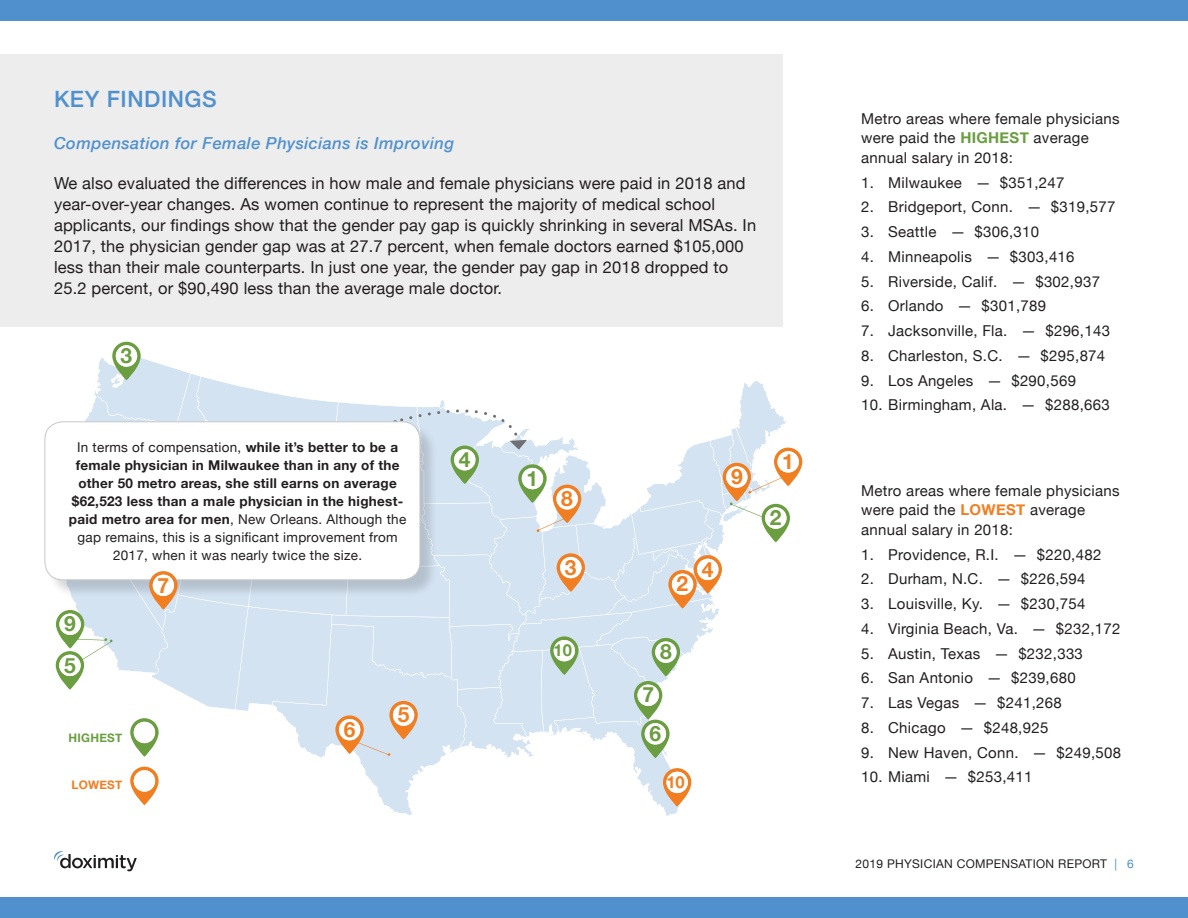
<style>
.page{position:relative;width:1188px;height:918px;background:#fff}
.page>*{position:absolute;margin:0;border:0;box-sizing:border-box;transform-origin:0 0}
.t1{font:500 22.5px "Helvetica Neue";letter-spacing:.025em;color:#5091cd}
.t2{font:700 21px "Helvetica Neue";color:#f17e21}
.t3{font:700 21px "Helvetica Neue";color:#6b9d41}
.t4{font:16.5px/21px "Helvetica Neue";letter-spacing:.01em;color:#221e1f}
.t5{font:italic 500 16.5px "Helvetica Neue";letter-spacing:.025em;color:#5091cd}
.t6{font:700 16.5px "Helvetica Neue";color:#f17e21}
.t7{font:700 16.5px "Helvetica Neue";color:#6b9d41}
.t8{font:15px/19.5px "Helvetica Neue";letter-spacing:.02em;color:#221e1f}
.t9{font:700 13.5px/18px "Helvetica Neue";letter-spacing:.02em;color:#221e1f;text-align:center}
.t10{font:12px "Helvetica Neue";letter-spacing:.025em;color:#221e1f}
.t11{font:700 11.7px "Helvetica Neue";letter-spacing:.02em;color:#6b9d41}
.t12{font:700 11.7px "Helvetica Neue";letter-spacing:.02em;color:#f17e21}
.s1{font-weight:400}
.s2{font-weight:700;color:#6b9d41}
.s3{font-weight:700;color:#f17e21}
.s4{color:#5091cd}
</style>
<div class="page">
<div style="left:0;top:54px;width:783px;height:272px;background:#ededee"></div>
<svg style="left:54px;top:851px;width:83px;height:20px"></svg>
<div style="left:0;top:0;width:1188px;height:20px;background:#5091cd"></div>
<div style="left:0;top:898px;width:1188px;height:20px;background:#5091cd"></div>
<svg style="left:54px;top:342px;width:748px;height:474px"></svg>
<h1 class="t1" style="left:54px;top:81px;width:164px">KEY FINDINGS</h1>
<p class="t5" style="left:54px;top:129px;width:402px">Compensation for Female Physicians is Improving</p>
<p class="t4" style="left:54px;top:174px;width:704px">We also evaluated the differences in how male and female physicians were paid in 2018 and year-over-year changes. As women continue to represent the majority of medical school applicants, our findings show that the gender pay gap is quickly shrinking in several MSAs. In 2017, the physician gender gap was at 27.7 percent, when female doctors earned $105,000 less than their male counterparts. In just one year, the gender pay gap in 2018 dropped to 25.2 percent, or $90,490 less than the average male doctor.</p>
<h2 class="t3" style="left:121px;top:339px;width:13px">3</h2>
<p class="t9" style="left:69px;top:438px;width:339px"><span class="s1">In terms of compensation,</span> while it’s better to be a female physician in Milwaukee than in any of the other 50 metro areas, she still earns on average $62,523 less than a male physician in the highest&shy;paid metro area for men<span class="s1">, New Orleans. Although the gap remains, this is a significant improvement from 2017, when it was nearly twice the size.</span></p>
<h2 class="t3" style="left:64px;top:607px;width:13px">9</h2>
<h2 class="t3" style="left:64px;top:649px;width:13px">5</h2>
<p class="t11" style="left:69px;top:729px;width:55px">HIGHEST</p>
<p class="t12" style="left:71px;top:776px;width:52px">LOWEST</p>
<h2 class="t2" style="left:158px;top:569px;width:13px">7</h2>
<h2 class="t2" style="left:344px;top:713px;width:13px">6</h2>
<h2 class="t2" style="left:398px;top:698px;width:13px">5</h2>
<h2 class="t3" style="left:459px;top:443px;width:13px">4</h2>
<h2 class="t3" style="left:527px;top:462px;width:13px">1</h2>
<h2 class="t2" style="left:561px;top:482px;width:13px">8</h2>
<h2 class="t2" style="left:731px;top:460px;width:13px">9</h2>
<h2 class="t2" style="left:565px;top:551px;width:13px">3</h2>
<h2 class="t2" style="left:702px;top:553px;width:13px">4</h2>
<h2 class="t2" style="left:676px;top:567px;width:13px">2</h2>
<p class="t7" style="left:554px;top:638px;width:20px">10</p>
<h2 class="t3" style="left:660px;top:635px;width:13px">8</h2>
<h2 class="t3" style="left:642px;top:678px;width:13px">7</h2>
<h2 class="t3" style="left:650px;top:717px;width:13px">6</h2>
<p class="t6" style="left:666px;top:769px;width:20px">10</p>
<h2 class="t2" style="left:782px;top:445px;width:13px">1</h2>
<h2 class="t3" style="left:770px;top:501px;width:13px">2</h2>
<p class="t8" style="left:861px;top:110px;width:260px">Metro areas where female physicians were paid the <span class="s2">HIGHEST</span> average annual salary in 2018:</p>
<p class="t8" style="left:861px;top:173px;width:205px">1. Milwaukee — $351,247</p>
<p class="t8" style="left:861px;top:198px;width:256px">2. Bridgeport, Conn. — $319,577</p>
<p class="t8" style="left:861px;top:223px;width:180px">3. Seattle — $306,310</p>
<p class="t8" style="left:861px;top:248px;width:215px">4. Minneapolis — $303,416</p>
<p class="t8" style="left:861px;top:272px;width:240px">5. Riverside, Calif. — $302,937</p>
<p class="t8" style="left:861px;top:297px;width:187px">6. Orlando — $301,789</p>
<p class="t8" style="left:861px;top:322px;width:250px">7. Jacksonville, Fla. — $296,143</p>
<p class="t8" style="left:861px;top:347px;width:246px">8. Charleston, S.C. — $295,874</p>
<p class="t8" style="left:861px;top:371px;width:216px">9. Los Angeles — $290,569</p>
<p class="t8" style="left:861px;top:396px;width:250px">10. Birmingham, Ala. — $288,663</p>
<p class="t8" style="left:861px;top:482px;width:260px">Metro areas where female physicians were paid the <span class="s3">LOWEST</span> average annual salary in 2018:</p>
<p class="t8" style="left:861px;top:545px;width:242px">1. Providence, R.I. — $220,482</p>
<p class="t8" style="left:861px;top:570px;width:226px">2. Durham, N.C. — $226,594</p>
<p class="t8" style="left:861px;top:595px;width:226px">3. Louisville, Ky. — $230,754</p>
<p class="t8" style="left:861px;top:620px;width:261px">4. Virginia Beach, Va. — $232,172</p>
<p class="t8" style="left:861px;top:644px;width:223px">5. Austin, Texas — $232,333</p>
<p class="t8" style="left:861px;top:669px;width:216px">6. San Antonio — $239,680</p>
<p class="t8" style="left:861px;top:694px;width:202px">7. Las Vegas — $241,268</p>
<p class="t8" style="left:861px;top:719px;width:189px">8. Chicago — $248,925</p>
<p class="t8" style="left:861px;top:743px;width:261px">9. New Haven, Conn. — $249,508</p>
<p class="t8" style="left:861px;top:768px;width:173px">10. Miami — $253,411</p>
<p class="t10" style="left:856px;top:855px;width:280px">2019 PHYSICIAN COMPENSATION REPORT <span class="s4">| 6</span></p>
</div>
